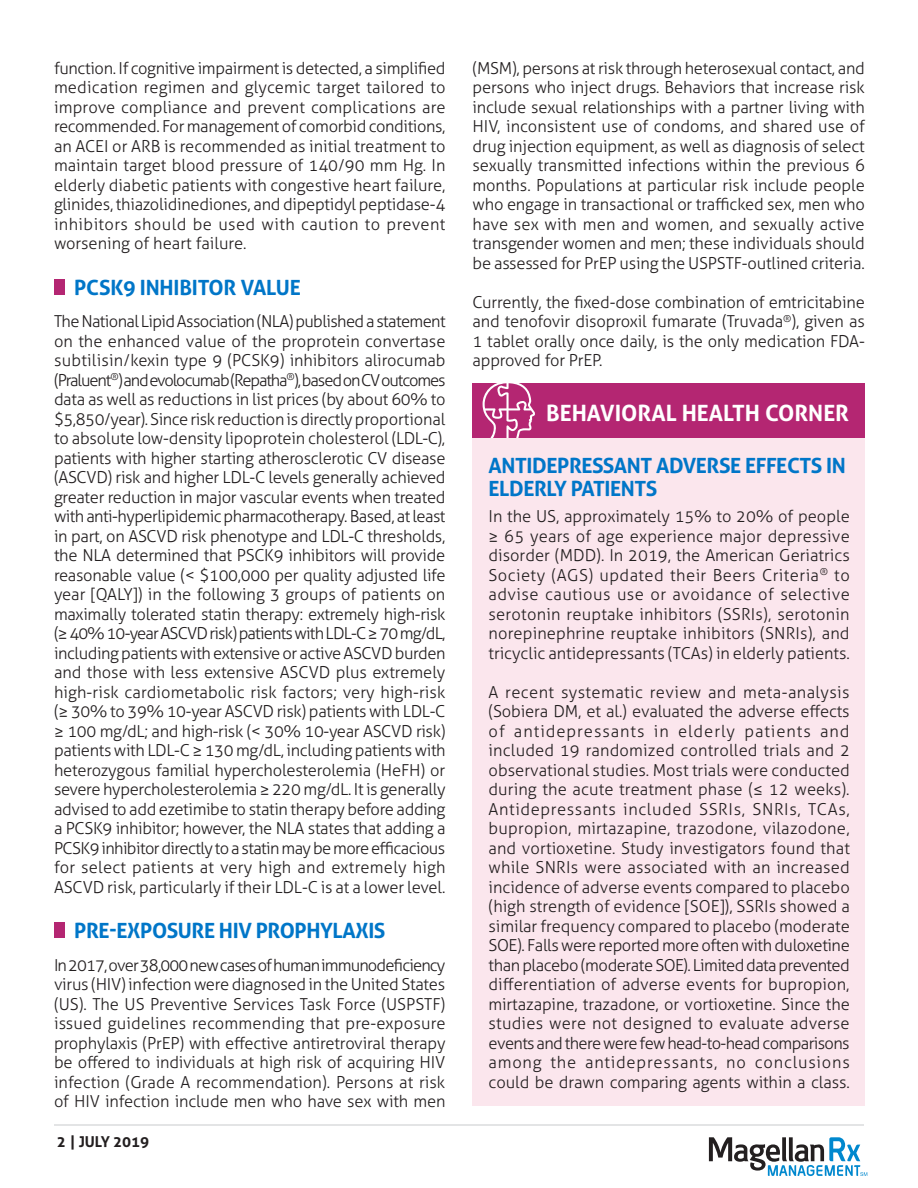
<style>
.page{position:relative;width:918px;height:1188px;background:#fff}
.page>*{position:absolute;margin:0;border:0;box-sizing:border-box;transform-origin:0 0}
.t1{font:700 22.5px "Aller";color:#fff}
.Headline{font:700 21px/23.2px "Aller";letter-spacing:-.02em;color:#0076c8}
.Story_Copy{font:300 16.5px/19.5px "Aller";letter-spacing:-.005em;color:#231f20;text-align:justify}
.Basic_Body_Copy{font:300 16.5px/19.5px "Aller";letter-spacing:-.005em;color:#231f20;text-align:justify}
.t2{font:700 15px "Aller";color:#231f20}
</style>
<div class="page">
<div style="left:472px;top:383px;width:393px;height:57px;background:#b42672"></div>
<svg style="left:483px;top:383px;width:52px;height:55px"></svg>
<div style="left:472px;top:438px;width:393px;height:668px;background:#fbe6ed"></div>
<hr style="left:54px;top:1125px;width:810px;height:1px;background:#c9cacc">
<svg style="left:709px;top:1137px;width:158px;height:39px"></svg>
<div style="left:54px;top:922px;width:11px;height:16px;background:#b42672"></div>
<div style="left:54px;top:279px;width:11px;height:16px;background:#b42672"></div>
<p class="Story_Copy" style="left:54px;top:58px;width:393px">function. If cognitive impairment is detected, a simplified medication regimen and glycemic target tailored to improve compliance and prevent complications are recommended. For management of comorbid conditions, an ACEI or ARB is recommended as initial treatment to maintain target blood pressure of 140/90 mm Hg. In elderly diabetic patients with congestive heart failure, glinides, thiazolidinediones, and dipeptidyl peptidase-4 inhibitors should be used with caution to prevent worsening of heart failure.</p>
<p class="Headline" style="left:74px;top:276px;width:228px">PCSK9 INHIBITOR VALUE</p>
<p class="Story_Copy" style="left:54px;top:311px;width:393px">The National Lipid Association (NLA) published a statement on the enhanced value of the proprotein convertase subtilisin/kexin type 9 (PCSK9) inhibitors alirocumab (Praluent<sup>®</sup>) and evolocumab (Repatha<sup>®</sup>), based on CV outcomes data as well as reductions in list prices (by about 60% to $5,850/year). Since risk reduction is directly proportional to absolute low-density lipoprotein cholesterol (LDL-C), patients with higher starting atherosclerotic CV disease (ASCVD) risk and higher LDL-C levels generally achieved greater reduction in major vascular events when treated with anti-hyperlipidemic pharmacotherapy. Based, at least in part, on ASCVD risk phenotype and LDL-C thresholds, the NLA determined that PSCK9 inhibitors will provide reasonable value (&lt; $100,000 per quality adjusted life year [QALY]) in the following 3 groups of patients on maximally tolerated statin therapy: extremely high-risk (≥ 40% 10-year ASCVD risk) patients with LDL-C ≥ 70 mg/dL, including patients with extensive or active ASCVD burden and those with less extensive ASCVD plus extremely high-risk cardiometabolic risk factors; very high-risk (≥ 30% to 39% 10-year ASCVD risk) patients with LDL-C ≥ 100 mg/dL; and high-risk (&lt; 30% 10-year ASCVD risk) patients with LDL-C ≥ 130 mg/dL, including patients with heterozygous familial hypercholesterolemia (HeFH) or severe hypercholesterolemia ≥ 220 mg/dL. It is generally advised to add ezetimibe to statin therapy before adding a PCSK9 inhibitor; however, the NLA states that adding a PCSK9 inhibitor directly to a statin may be more efficacious for select patients at very high and extremely high ASCVD risk, particularly if their LDL-C is at a lower level.</p>
<p class="Headline" style="left:74px;top:918px;width:313px">PRE-EXPOSURE HIV PROPHYLAXIS</p>
<p class="Story_Copy" style="left:54px;top:955px;width:393px">In 2017, over 38,000 new cases of human immunodeficiency virus (HIV) infection were diagnosed in the United States (US). The US Preventive Services Task Force (USPSTF) issued guidelines recommending that pre-exposure prophylaxis (PrEP) with effective antiretroviral therapy be offered to individuals at high risk of acquiring HIV infection (Grade A recommendation). Persons at risk of HIV infection include men who have sex with men</p>
<p class="t2" style="left:57px;top:1132px;width:94px">2 | JULY 2019</p>
<p class="Story_Copy" style="left:472px;top:58px;width:394px">(MSM), persons at risk through heterosexual contact, and persons who inject drugs. Behaviors that increase risk include sexual relationships with a partner living with HIV, inconsistent use of condoms, and shared use of drug injection equipment, as well as diagnosis of select sexually transmitted infections within the previous 6 months. Populations at particular risk include people who engage in transactional or trafficked sex, men who have sex with men and women, and sexually active transgender women and men; these individuals should be assessed for PrEP using the USPSTF-outlined criteria.</p>
<p class="Story_Copy" style="left:472px;top:292px;width:394px">Currently, the fixed-dose combination of emtricitabine and tenofovir disoproxil fumarate (Truvada<sup>®</sup>), given as 1 tablet orally once daily, is the only medication FDA&shy;approved for PrEP.</p>
<p class="t1" style="left:546px;top:400px;width:304px">BEHAVIORAL HEALTH CORNER</p>
<p class="Headline" style="left:489px;top:453px;width:359px">ANTIDEPRESSANT ADVERSE EFFECTS IN<br>ELDERLY PATIENTS</p>
<p class="Story_Copy" style="left:489px;top:506px;width:363px">In the US, approximately 15% to 20% of people ≥ 65 years of age experience major depressive disorder (MDD). In 2019, the American Geriatrics Society (AGS) updated their Beers Criteria<sup>®</sup> to advise cautious use or avoidance of selective serotonin reuptake inhibitors (SSRIs), serotonin norepinephrine reuptake inhibitors (SNRIs), and tricyclic antidepressants (TCAs) in elderly patients.</p>
<p class="Basic_Body_Copy" style="left:489px;top:682px;width:363px">A recent systematic review and meta-analysis (Sobiera DM, et al.) evaluated the adverse effects of antidepressants in elderly patients and included 19 randomized controlled trials and 2 observational studies. Most trials were conducted during the acute treatment phase (≤ 12 weeks).<br>Antidepressants included SSRIs, SNRIs, TCAs, bupropion, mirtazapine, trazodone, vilazodone, and vortioxetine. Study investigators found that while SNRIs were associated with an increased incidence of adverse events compared to placebo (high strength of evidence [SOE]), SSRIs showed a similar frequency compared to placebo (moderate SOE). Falls were reported more often with duloxetine than placebo (moderate SOE). Limited data prevented differentiation of adverse events for bupropion, mirtazapine, trazadone, or vortioxetine. Since the studies were not designed to evaluate adverse events and there were few head-to-head comparisons among the antidepressants, no conclusions could be drawn comparing agents within a class.</p>
</div>
